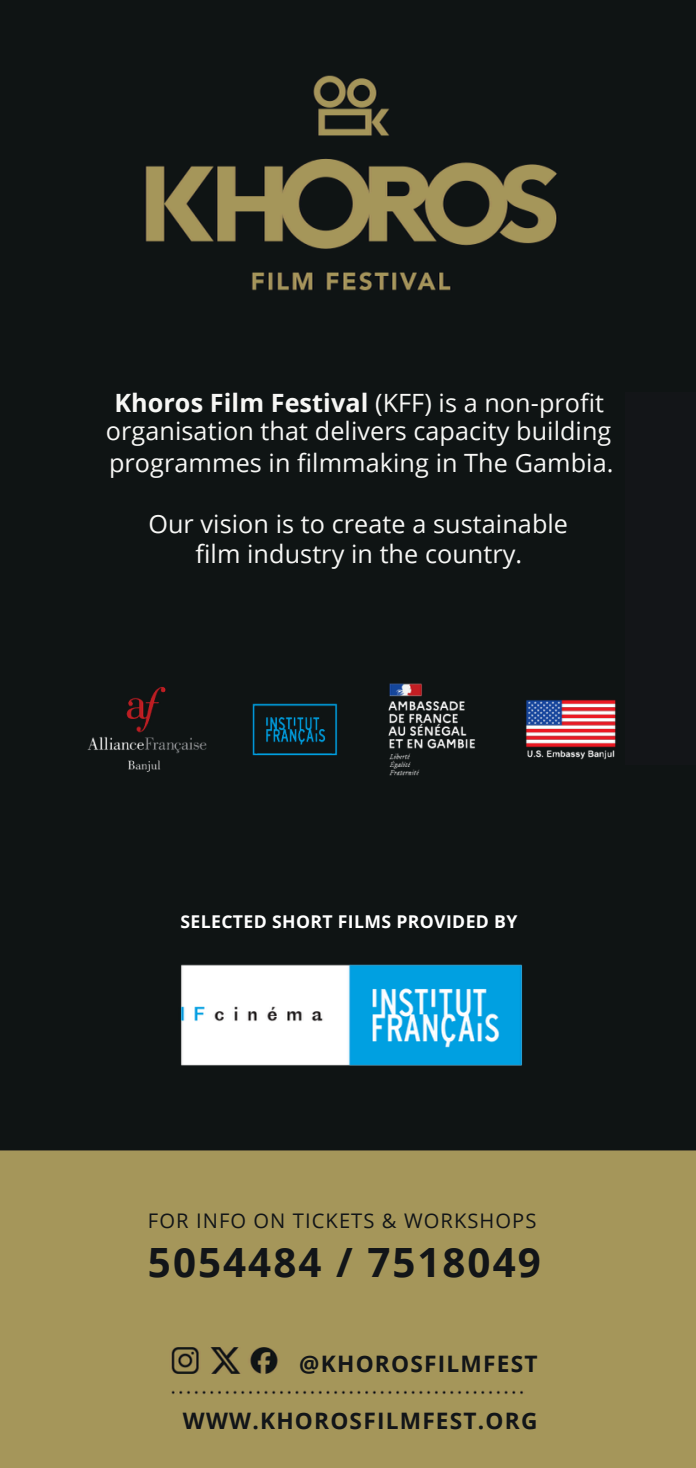
<style>
.page{position:relative;width:696px;height:1468px;background:#fff}
.page>*{position:absolute;margin:0;border:0;box-sizing:border-box;transform-origin:0 0}
.t1{font:700 40.25px "Open Sans";letter-spacing:.05em;color:#121518}
.t2{font:25.2px/28.3px "Open Sans";letter-spacing:.005em;color:#f7f7f5;text-align:center}
.t3{font:700 22.75px "Open Sans";letter-spacing:.055em;color:#121518}
.t4{font:20.3px "Open Sans";letter-spacing:.055em;color:#121518}
.t5{font:700 17.5px "Open Sans";letter-spacing:.02em;color:#fff}
.s1{font-weight:700}
</style>
<div class="page">
<img style="left:0;top:0;width:696px;height:1467px">
<div style="left:625px;top:392px;width:71px;height:372px;background:#131518"></div>
<p class="t2" style="left:106px;top:388px;width:507px"><span class="s1">Khoros Film Festival</span> (KFF) is a non-profit organisation that delivers capacity building</p>
<p class="t2" style="left:109px;top:448px;width:506px">programmes in filmmaking in The Gambia.</p>
<h5 class="t2" style="left:148px;top:509px;width:421px">Our vision is to create a sustainable</h5>
<h5 class="t2" style="left:195px;top:539px;width:328px">film industry in the country.</h5>
<h5 class="t5" style="left:180px;top:909px;width:338px">SELECTED SHORT FILMS PROVIDED BY</h5>
<p class="t4" style="left:148px;top:1205px;width:390px">FOR INFO ON TICKETS &amp; WORKSHOPS</p>
<h1 class="t1" style="left:148px;top:1233px;width:394px">5054484 / 7518049</h1>
<p class="t3" style="left:299px;top:1347px;width:240px">@KHOROSFILMFEST</p>
<p class="t3" style="left:183px;top:1404px;width:356px">WWW.KHOROSFILMFEST.ORG</p>
</div>
